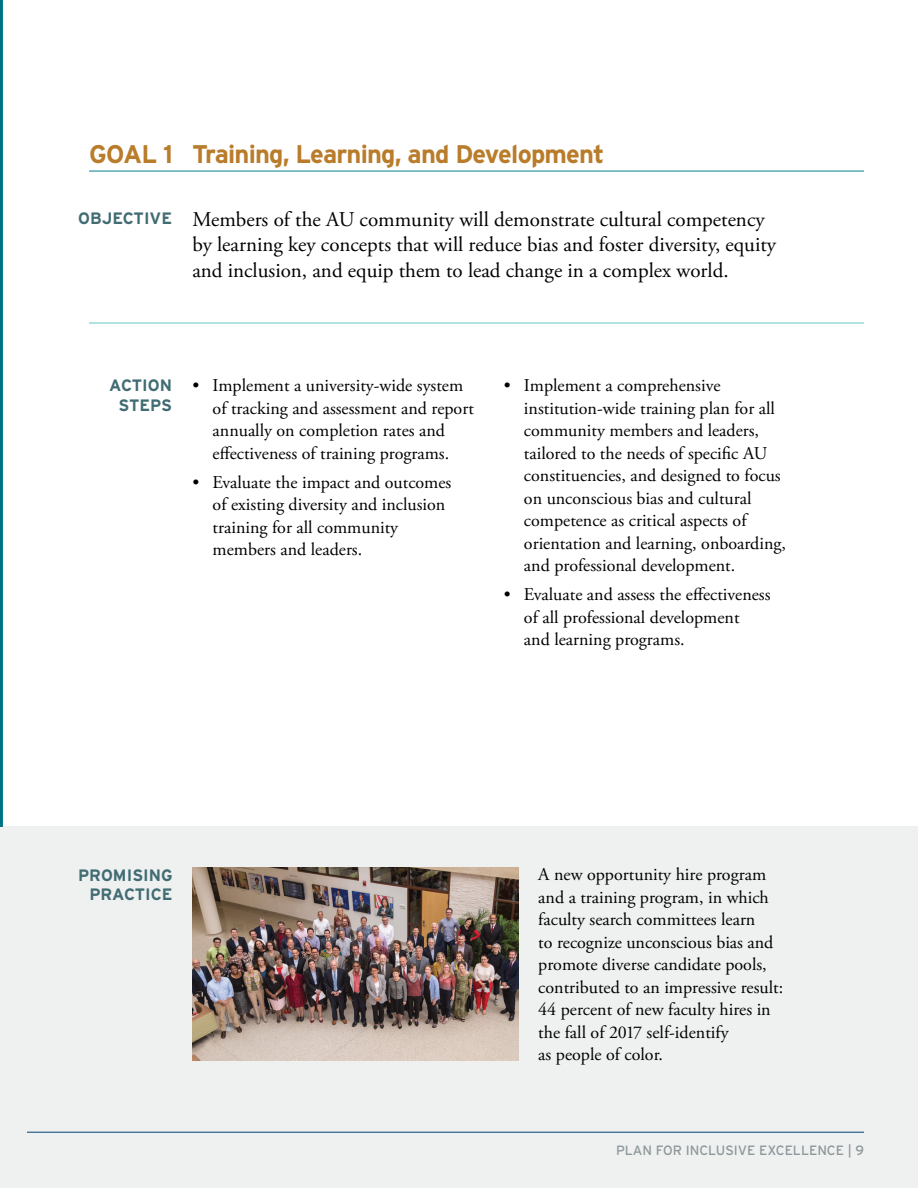
<style>
.page{position:relative;width:918px;height:1188px;background:#fff}
.page>*{position:absolute;margin:0;border:0;box-sizing:border-box;transform-origin:0 0}
.t1{font:700 25.5px "Interstate";letter-spacing:-.03em;color:#b97c2b}
.p_lede{font:21px/25.5px "Adobe Garamond Pro";color:#000}
.t2{font:18px/22.5px "Adobe Garamond Pro";color:#000}
.t3{font:700 16.5px/19.5px "Interstate";color:#416c73;text-align:center}
.t4{font:13.5px "Interstate";color:#98a0a4}
</style>
<div class="page">
<hr style="left:0;top:0;width:2px;height:826px;background:#00707e">
<div style="left:0;top:826px;width:918px;height:362px;background:#eff1f0"></div>
<hr style="left:89px;top:171px;width:775px;height:1px;background:#008291">
<img style="left:192px;top:867px;width:326px;height:193px">
<hr style="left:89px;top:323px;width:775px;height:1px;background:#64c7c7">
<h1 class="t1" style="left:89px;top:139px;width:517px">GOAL 1 Training, Learning, and Development</h1>
<h2 class="t3" style="left:78px;top:208px;width:95px">OBJECTIVE</h2>
<p class="p_lede" style="left:192px;top:207px;width:585px">Members of the AU community will demonstrate cultural competency by learning key concepts that will reduce bias and foster diversity, equity and inclusion, and equip them to lead change in a complex world.</p>
<p class="t3" style="left:109px;top:376px;width:65px">ACTION<br>STEPS</p>
<p class="t2" style="left:213px;top:375px;width:263px;text-indent:-20px">• Implement a university-wide system of tracking and assessment and report annually on completion rates and effectiveness of training programs.</p>
<p class="t2" style="left:213px;top:471px;width:240px;text-indent:-20px">• Evaluate the impact and outcomes of existing diversity and inclusion training for all community members and leaders.</p>
<p class="t2" style="left:524px;top:375px;width:264px;text-indent:-20px">• Implement a comprehensive institution-wide training plan for all community members and leaders, tailored to the needs of specific AU constituencies, and designed to focus on unconscious bias and cultural competence as critical aspects of orientation and learning, onboarding, and professional development.</p>
<p class="t2" style="left:524px;top:584px;width:248px;text-indent:-20px">• Evaluate and assess the effectiveness of all professional development<br>and learning programs.</p>
<p class="t3" style="left:78px;top:865px;width:96px;text-align:right">PROMISING<br>PRACTICE</p>
<p class="t2" style="left:538px;top:864px;width:246px">A new opportunity hire program and a training program, in which faculty search committees learn<br>to recognize unconscious bias and promote diverse candidate pools, contributed to an impressive result:<br>44 percent of new faculty hires in the fall of 2017 self-identify<br>as people of color.</p>
<p class="t4" style="left:616px;top:1143px;width:249px">PLAN FOR INCLUSIVE EXCELLENCE | 9</p>
</div>
